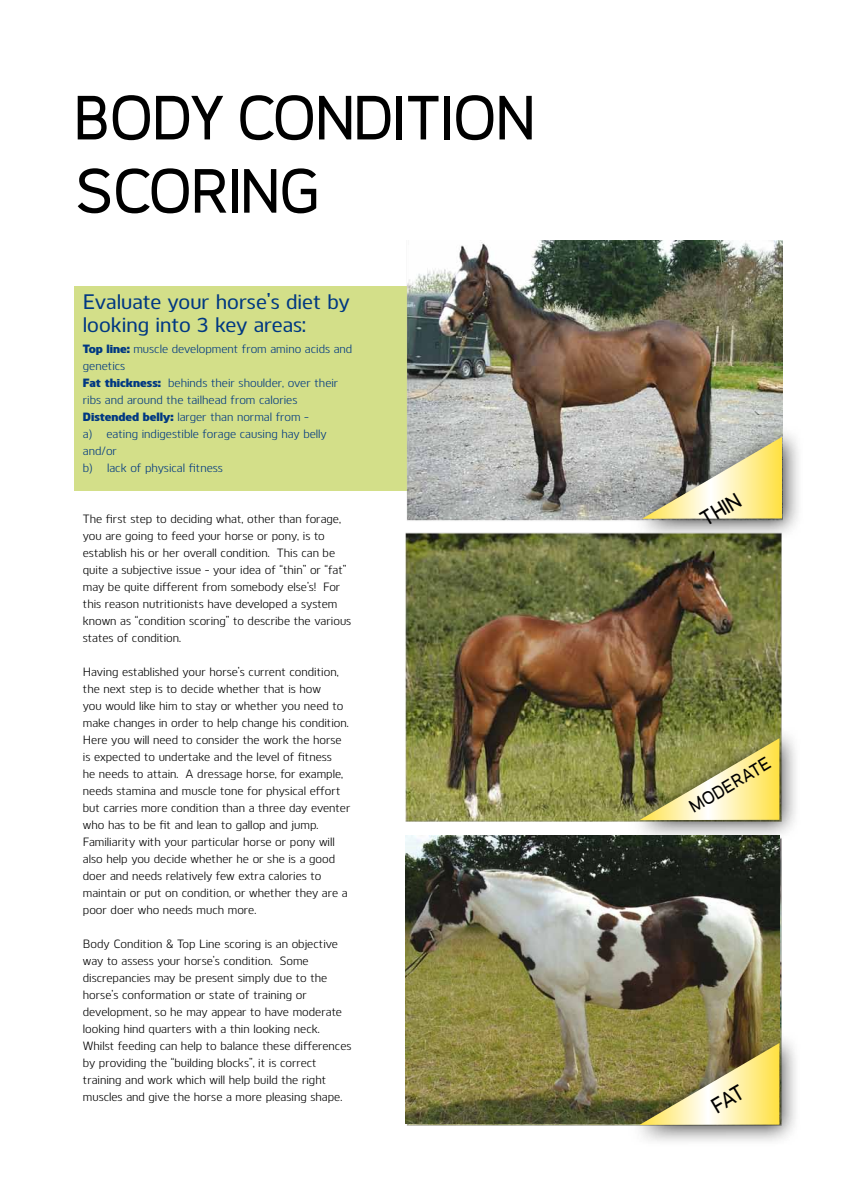
<style>
.page{position:relative;width:842px;height:1191px;background:#fff}
.page>*{position:absolute;margin:0;border:0;box-sizing:border-box;transform-origin:0 0}
.t1{font:700 61px/73.2px "Orcin Sans";letter-spacing:-.02em;color:#000}
.t2{font:500 21px/23px "Kobern";color:#003882}
.t3{font:700 20.9px "Orcin Sans";color:#000}
.t4{font:700 17.4px "Orcin Sans";color:#000}
.t5{font:12px/17px "Kobern";color:#000}
.t6{font:12px/17px "Kobern";color:#003882}
.s1{font-weight:800}
</style>
<div class="page">
<div style="left:74px;top:287px;width:342px;height:204px;background:#d3df89"></div>
<img style="left:406px;top:241px;width:376px;height:884px">
<div style="left:630px;top:423px;width:173px;height:117px;background:#000;opacity:.75"></div>
<svg style="left:642px;top:437px;width:140px;height:82px;background:#c7c096"></svg>
<div style="left:627px;top:724px;width:174px;height:117px;background:#000;opacity:.75"></div>
<svg style="left:639px;top:738px;width:140px;height:82px;background:#c0b972"></svg>
<img style="left:406px;top:836px;width:373px;height:288px">
<div style="left:627px;top:1029px;width:174px;height:117px;background:#000;opacity:.75"></div>
<svg style="left:639px;top:1043px;width:140px;height:81px;background:#bcb06d"></svg>
<h1 class="t1" style="left:74px;top:81px;width:463px">BODY CONDITION<br>SCORING</h1>
<h2 class="t2" style="left:83px;top:289px;width:269px">Evaluate your horse’s diet by looking into 3 key areas:</h2>
<p class="t6" style="left:83px;top:339px;width:271px"><span class="s1">Top line:</span> muscle development from amino acids and genetics<br><span class="s1">Fat thickness:</span> behinds their shoulder, over their ribs and around the tailhead from calories <span class="s1">Distended belly:</span> larger than normal from -<br>a) eating indigestible forage causing hay belly and/or<br>b) lack of physical fitness</p>
<p class="t5" style="left:83px;top:509px;width:270px">The first step to deciding what, other than forage, you are going to feed your horse or pony, is to establish his or her overall condition. This can be quite a subjective issue - your idea of “thin” or “fat” may be quite different from somebody else’s! For this reason nutritionists have developed a system known as “condition scoring” to describe the various states of condition.</p>
<p class="t5" style="left:83px;top:662px;width:269px">Having established your horse’s current condition, the next step is to decide whether that is how<br>you would like him to stay or whether you need to make changes in order to help change his condition.<br>Here you will need to consider the work the horse is expected to undertake and the level of fitness<br>he needs to attain. A dressage horse, for example, needs stamina and muscle tone for physical effort but carries more condition than a three day eventer who has to be fit and lean to gallop and jump.<br>Familiarity with your particular horse or pony will also help you decide whether he or she is a good doer and needs relatively few extra calories to maintain or put on condition, or whether they are a poor doer who needs much more.</p>
<p class="t5" style="left:83px;top:934px;width:270px">Body Condition &amp; Top Line scoring is an objective way to assess your horse’s condition. Some discrepancies may be present simply due to the horse’s conformation or state of training or development, so he may appear to have moderate looking hind quarters with a thin looking neck.<br>Whilst feeding can help to balance these differences by providing the “building blocks”, it is correct training and work which will help build the right muscles and give the horse a more pleasing shape.</p>
<h3 class="t3" style="left:696px;top:510px;width:41px;rotate:-31deg">THIN</h3>
<h3 class="t4" style="left:685px;top:799px;width:93px;rotate:-31deg">MOD ERATE</h3>
</div>
